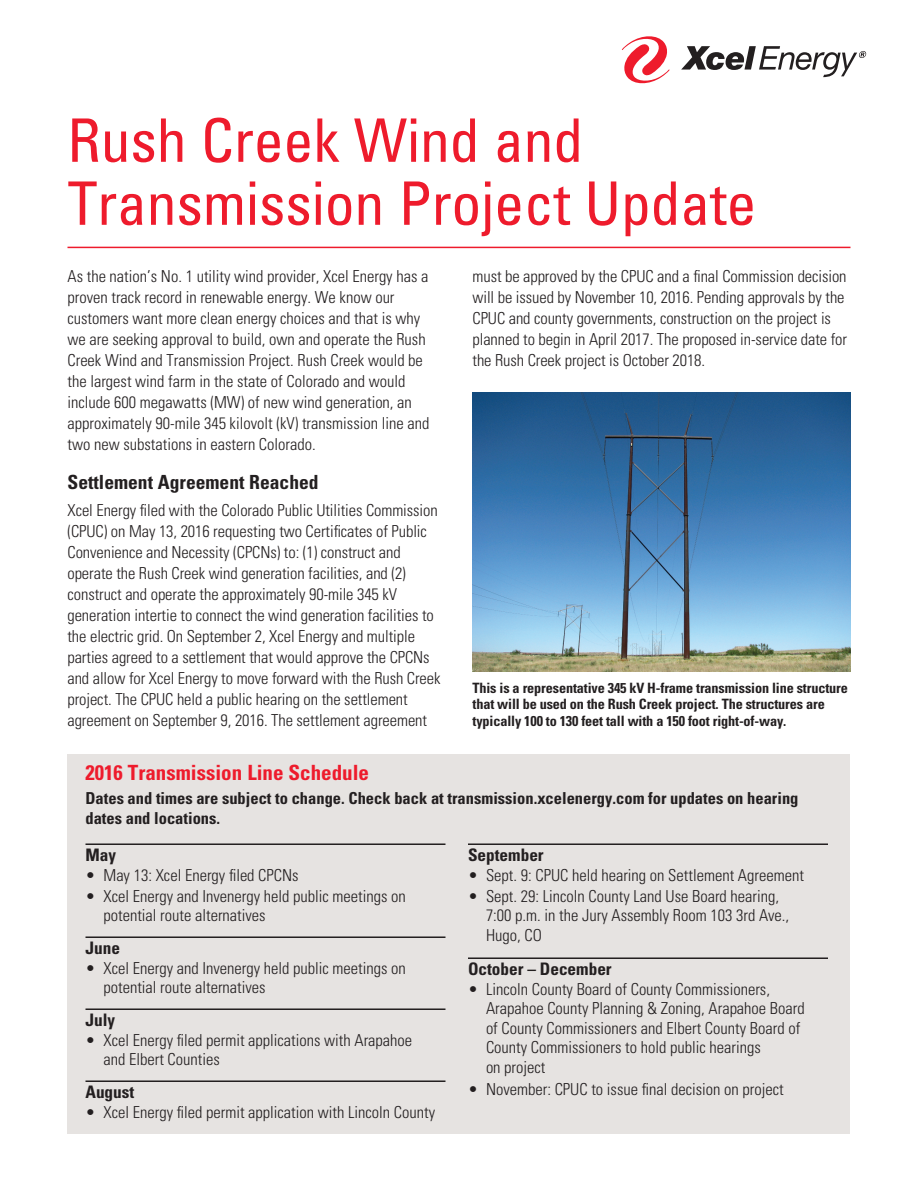
<style>
.page{position:relative;width:918px;height:1188px;background:#fff}
.page>*{position:absolute;margin:0;border:0;box-sizing:border-box;transform-origin:0 0}
.t1{font:condensed 60px/63px "Univers LT Std";letter-spacing:-.005em;color:#ee1b2c}
.t2{font:700 condensed 21px "Univers LT Std";color:#ee1b2c}
.t3{font:700 condensed 19.5px "Univers LT Std";color:#231f20}
.t4{font:700 condensed 17.25px "Univers LT Std";color:#231f20}
.t5{font:300 condensed 16.5px/21px "Univers LT Std";color:#231f20}
.t6{font:700 condensed 16.5px/19.5px "Univers LT Std";color:#231f20}
.t7{font:700 condensed 14.25px/16.5px "Univers LT Std";letter-spacing:-.01em;color:#231f20}
</style>
<div class="page">
<div style="left:68px;top:754px;width:782px;height:380px;background:#e6e3e1"></div>
<img style="left:472px;top:393px;width:378px;height:279px">
<hr style="left:68px;top:247px;width:783px;height:1px;background:#ee1b2c">
<svg style="left:622px;top:36px;width:48px;height:47px"></svg>
<svg style="left:681px;top:46px;width:185px;height:31px"></svg>
<hr style="left:86px;top:843px;width:360px;height:2px;background:#231f20">
<hr style="left:86px;top:936px;width:360px;height:2px;background:#231f20">
<hr style="left:86px;top:1008px;width:360px;height:2px;background:#231f20">
<hr style="left:86px;top:1080px;width:360px;height:2px;background:#231f20">
<hr style="left:468px;top:843px;width:360px;height:2px;background:#231f20">
<hr style="left:468px;top:957px;width:360px;height:2px;background:#231f20">
<h1 class="t1" style="left:67px;top:114px;width:690px">Rush Creek Wind and<br>Transmission Project Update</h1>
<p class="t5" style="left:67px;top:267px;width:363px">As the nation’s No. 1 utility wind provider, Xcel Energy has a proven track record in renewable energy. We know our customers want more clean energy choices and that is why we are seeking approval to build, own and operate the Rush Creek Wind and Transmission Project. Rush Creek would be the largest wind farm in the state of Colorado and would include 600 megawatts (MW) of new wind generation, an approximately 90-mile 345 kilovolt (kV) transmission line and two new substations in eastern Colorado.</p>
<p class="t3" style="left:68px;top:474px;width:253px">Settlement Agreement Reached</p>
<p class="t5" style="left:67px;top:501px;width:375px">Xcel Energy filed with the Colorado Public Utilities Commission (CPUC) on May 13, 2016 requesting two Certificates of Public Convenience and Necessity (CPCNs) to: (1) construct and operate the Rush Creek wind generation facilities, and (2) construct and operate the approximately 90-mile 345 kV generation intertie to connect the wind generation facilities to the electric grid. On September 2, Xcel Energy and multiple parties agreed to a settlement that would approve the CPCNs and allow for Xcel Energy to move forward with the Rush Creek project. The CPUC held a public hearing on the settlement agreement on September 9, 2016. The settlement agreement</p>
<p class="t5" style="left:472px;top:267px;width:376px">must be approved by the CPUC and a final Commission decision will be issued by November 10, 2016. Pending approvals by the CPUC and county governments, construction on the project is planned to begin in April 2017. The proposed in-service date for the Rush Creek project is October 2018.</p>
<p class="t7" style="left:472px;top:681px;width:377px">This is a representative 345 kV H-frame transmission line structure that will be used on the Rush Creek project. The structures are typically 100 to 130 feet tall with a 150 foot right-of-way.</p>
<p class="t2" style="left:86px;top:765px;width:285px">2016 Transmission Line Schedule</p>
<p class="t6" style="left:85px;top:790px;width:715px">Dates and times are subject to change. Check back at transmission.xcelenergy.com for updates on hearing dates and locations.</p>
<p class="t4" style="left:86px;top:849px;width:32px">May</p>
<p class="t5" style="left:86px;top:866px;width:215px">• May 13: Xcel Energy filed CPCNs</p>
<p class="t5" style="left:103px;top:888px;width:304px;line-height:19.5px;text-indent:-18px">• Xcel Energy and Invenergy held public meetings on potential route alternatives</p>
<p class="t4" style="left:86px;top:942px;width:36px">June</p>
<p class="t5" style="left:103px;top:960px;width:304px;line-height:19.5px;text-indent:-18px">• Xcel Energy and Invenergy held public meetings on potential route alternatives</p>
<p class="t4" style="left:86px;top:1014px;width:31px">July</p>
<p class="t5" style="left:103px;top:1032px;width:310px;line-height:19.5px;text-indent:-18px">• Xcel Energy filed permit applications with Arapahoe and Elbert Counties</p>
<p class="t4" style="left:86px;top:1086px;width:50px">August</p>
<p class="t5" style="left:86px;top:1103px;width:351px">• Xcel Energy filed permit application with Lincoln County</p>
<p class="t4" style="left:468px;top:849px;width:77px">September</p>
<p class="t5" style="left:468px;top:866px;width:337px">• Sept. 9: CPUC held hearing on Settlement Agreement</p>
<p class="t5" style="left:486px;top:888px;width:305px;line-height:19.5px;text-indent:-18px">• Sept. 29: Lincoln County Land Use Board hearing,<br>7:00 p.m. in the Jury Assembly Room 103 3rd Ave.,<br>Hugo, CO</p>
<p class="t4" style="left:468px;top:963px;width:145px">October – December</p>
<p class="t5" style="left:486px;top:981px;width:320px;line-height:19.5px;text-indent:-18px">• Lincoln County Board of County Commissioners, Arapahoe County Planning &amp; Zoning, Arapahoe Board of County Commissioners and Elbert County Board of County Commissioners to hold public hearings<br>on project</p>
<p class="t5" style="left:468px;top:1081px;width:317px">• November: CPUC to issue final decision on project</p>
</div>
